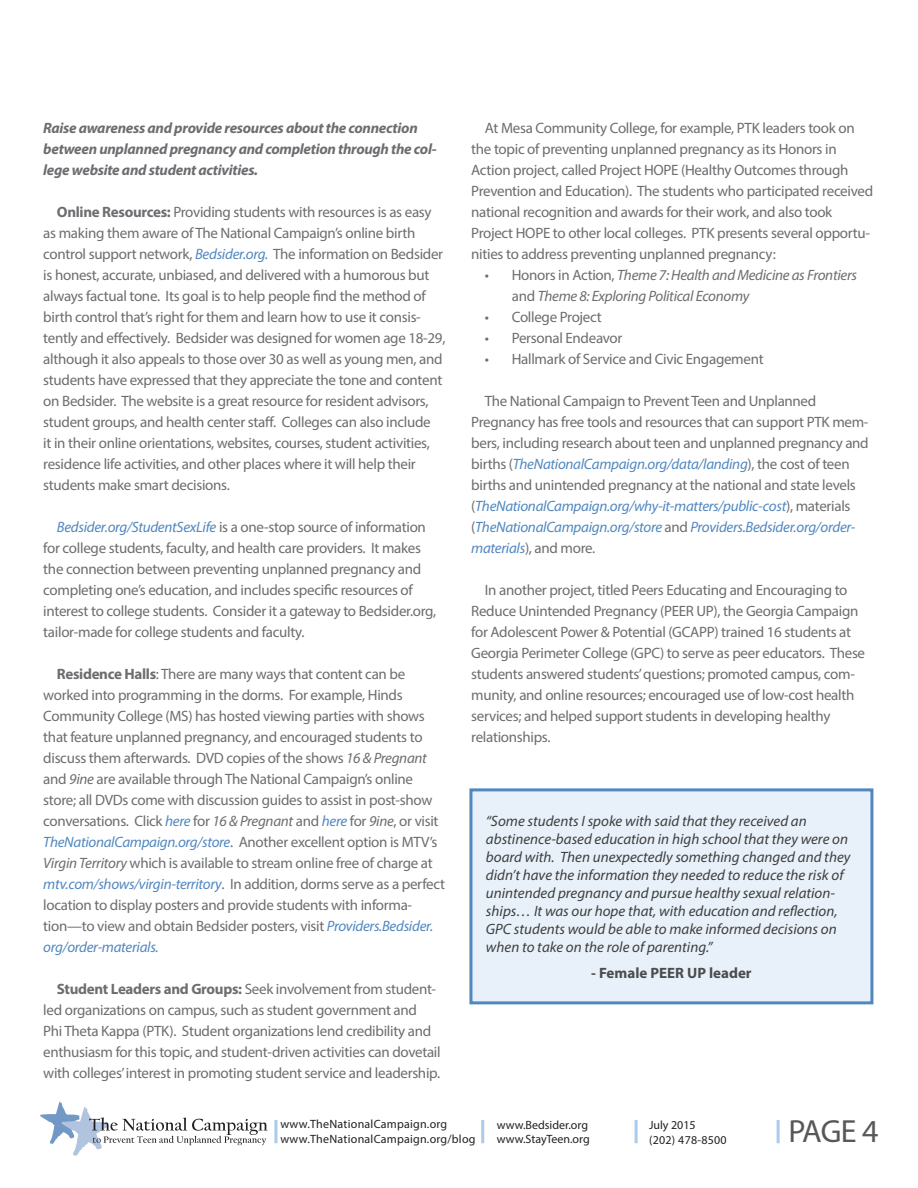
<style>
.page{position:relative;width:918px;height:1188px;background:#fff}
.page>*{position:absolute;margin:0;border:0;box-sizing:border-box;transform-origin:0 0}
.t1{font:32.1px "Myriad Pro";color:#57585a}
.Body_Copy{font:15px/21px "Myriad Pro";letter-spacing:-.02em;color:#6c6d70}
.t2{font:italic 15px/18px "Myriad Pro";color:#3e3e3f}
.Body_Copy-2{font:italic 700 15px/21px "Myriad Pro";letter-spacing:-.02em;color:#6c6d70}
.t3{font:italic 15px/21px "Myriad Pro";letter-spacing:-.02em;color:#6c6d70}
.t4{font:700 15px "Myriad Pro";color:#4b4c4d}
.t5{font:12px/15px "Myriad Pro";letter-spacing:.02em;color:#231f20}
.t6{font:12px/14.4px "Myriad Pro";color:#231f20}
.s1{font-weight:700}
.s2{font-style:italic;color:#5187bf}
.s3{font-style:italic}
.s4{font-style:normal}
</style>
<div class="page">
<svg style="left:40px;top:1102px;width:228px;height:54px"></svg>
<hr style="left:274px;top:1120px;width:3px;height:23px;background:#aacbea">
<hr style="left:481px;top:1120px;width:3px;height:23px;background:#aacbea">
<hr style="left:635px;top:1120px;width:3px;height:23px;background:#aacbea">
<hr style="left:777px;top:1120px;width:3px;height:23px;background:#aacbea">
<div style="left:471px;top:790px;width:401px;height:213px;background:#e8f1f9"></div>
<div style="left:469px;top:788px;width:404px;height:216px;border:3px solid #5187bf"></div>
<p class="Body_Copy-2" style="left:43px;top:117px;width:395px">Raise awareness and provide resources about the connection between unplanned pregnancy and completion through the col&shy;lege website and student activities.</p>
<p class="Body_Copy" style="left:43px;top:201px;width:401px;text-indent:14px"><span class="s1">Online Resources:</span> Providing students with resources is as easy as making them aware of The National Campaign’s online birth control support network, <span class="s2">Bedsider.org.</span> The information on Bedsider</p>
<p class="Body_Copy" style="left:43px;top:264px;width:404px">is honest, accurate, unbiased, and delivered with a humorous but always factual tone. Its goal is to help people find the method of birth control that’s right for them and learn how to use it consis&shy;tently and effectively. Bedsider was designed for women age 18-29, although it also appeals to those over 30 as well as young men, and students have expressed that they appreciate the tone and content on Bedsider. The website is a great resource for resident advisors, student groups, and health center staff. Colleges can also include<br>it in their online orientations, websites, courses, student activities, residence life activities, and other places where it will help their students make smart decisions.</p>
<p class="Body_Copy" style="left:43px;top:516px;width:394px;text-indent:14px"><span class="s2">Bedsider.org/StudentSexLife</span> is a one-stop source of information for college students, faculty, and health care providers. It makes the connection between preventing unplanned pregnancy and completing one’s education, and includes specific resources of interest to college students. Consider it a gateway to Bedsider.org, tailor-made for college students and faculty.</p>
<p class="Body_Copy" style="left:43px;top:663px;width:403px;text-indent:14px"><span class="s1">Residence Halls</span>: There are many ways that content can be worked into programming in the dorms. For example, Hinds Community College (MS) has hosted viewing parties with shows that feature unplanned pregnancy, and encouraged students to discuss them afterwards. DVD copies of the shows <span class="s3">16 &amp; Pregnant </span>and <span class="s3">9ine</span> are available through The National Campaign’s online store; all DVDs come with discussion guides to assist in post-show conversations. Click <span class="s2">here</span> for <span class="s3">16 &amp; Pregnant</span> and <span class="s2">here</span> for <span class="s3">9ine</span>, or visit <span class="s2">TheNationalCampaign.org/store</span>. Another excellent option is MTV’s <span class="s3">Virgin Territory</span> which is available to stream online free of charge at <span class="s2">mtv.com/shows/virgin-territory</span>. In addition, dorms serve as a perfect location to display posters and provide students with informa&shy;tion—to view and obtain Bedsider posters, visit <span class="s2">Providers.Bedsider. org/order-materials.</span></p>
<p class="Body_Copy" style="left:43px;top:978px;width:399px;text-indent:14px"><span class="s1">Student Leaders and Groups:</span> Seek involvement from student&shy;led organizations on campus, such as student government and<br>Phi Theta Kappa (PTK). Student organizations lend credibility and enthusiasm for this topic, and student-driven activities can dovetail with colleges’ interest in promoting student service and leadership.</p>
<p class="Body_Copy" style="left:471px;top:117px;width:403px;text-indent:14px">At Mesa Community College, for example, PTK leaders took on the topic of preventing unplanned pregnancy as its Honors in Action project, called Project HOPE (Healthy Outcomes through Prevention and Education). The students who participated received national recognition and awards for their work, and also took Project HOPE to other local colleges. PTK presents several opportu&shy;nities to address preventing unplanned pregnancy:</p>
<p class="t3" style="left:512px;top:264px;width:347px;text-indent:-27px"><span class="s4">• Honors in Action,</span> Theme 7: Health and Medicine as Frontiers <span class="s4">and</span> Theme 8: Exploring Political Economy</p>
<p class="Body_Copy" style="left:485px;top:306px;width:119px">• College Project</p>
<p class="Body_Copy" style="left:485px;top:327px;width:139px">• Personal Endeavor</p>
<p class="Body_Copy" style="left:485px;top:348px;width:280px">• Hallmark of Service and Civic Engagement</p>
<p class="Body_Copy" style="left:471px;top:390px;width:399px;text-indent:14px">The National Campaign to Prevent Teen and Unplanned Pregnancy has free tools and resources that can support PTK mem&shy;bers, including research about teen and unplanned pregnancy and births (<span class="s2">TheNationalCampaign.org/data/landing</span>), the cost of teen births and unintended pregnancy at the national and state levels (<span class="s2">TheNationalCampaign.org/why-it-matters/public-cost</span>), materials (<span class="s2">TheNationalCampaign.org/store</span> and <span class="s2">Providers.Bedsider.org/order&shy;materials</span>), and more.</p>
<p class="Body_Copy" style="left:471px;top:579px;width:395px;text-indent:14px">In another project, titled Peers Educating and Encouraging to Reduce Unintended Pregnancy (PEER UP), the Georgia Campaign for Adolescent Power &amp; Potential (GCAPP) trained 16 students at Georgia Perimeter College (GPC) to serve as peer educators. These students answered students’ questions; promoted campus, com&shy;munity, and online resources; encouraged use of low-cost health services; and helped support students in developing healthy relationships.</p>
<p class="t2" style="left:486px;top:811px;width:366px">“Some students I spoke with said that they received an abstinence-based education in high school that they were on board with. Then unexpectedly something changed and they didn’t have the information they needed to reduce the risk of unintended pregnancy and pursue healthy sexual relation&shy;ships… It was our hope that, with education and reflection, GPC students would be able to make informed decisions on when to take on the role of parenting.”</p>
<p class="t4" style="left:591px;top:963px;width:162px">- Female PEER UP leader</p>
<p class="t5" style="left:280px;top:1117px;width:197px">www.TheNationalCampaign.org www.TheNationalCampaign.org/blog</p>
<p class="t6" style="left:497px;top:1117px;width:95px">www.Bedsider.org www.StayTeen.org</p>
<p class="t5" style="left:649px;top:1117px;width:79px">July 2015<br>(202) 478-8500</p>
<h1 class="t1" style="left:788px;top:1112px;width:92px">PAGE 4</h1>
</div>
